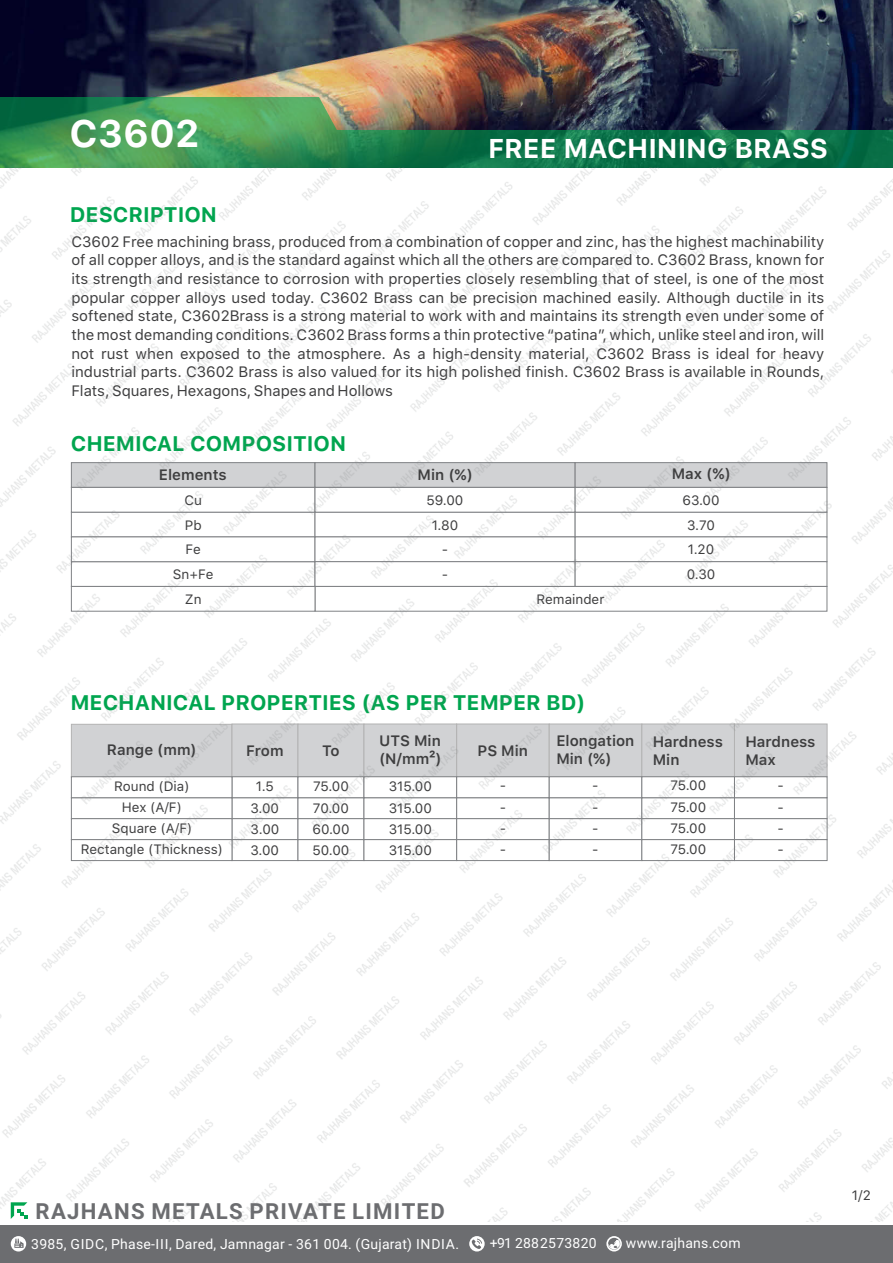
<style>
.page{position:relative;width:893px;height:1263px;background:#fff}
.page>*{position:absolute;margin:0;border:0;box-sizing:border-box;transform-origin:0 0}
.t1{font:700 38.1px "SF Pro Text";color:#fff}
.t2{font:700 27px "SF Pro Text";color:#fff}
.t3{font:700 22.2px "Roboto";letter-spacing:.055em;color:#6c6d70}
.t4{font:700 21px "SF Pro Text";color:#00a54f}
.t5{font:15px/18.6px "SF Pro Text";color:#3e3e3f;text-align:justify}
.t6{font:600 15px/17.9px "SF Pro Text";color:#3e3e3f}
.t7{font:13.95px "Roboto";letter-spacing:.02em;color:#fff}
.t8{font:13.5px/21.3px "SF Pro Text";color:#3e3e3f;text-align:justify}
</style>
<div class="page">
<img style="left:0;top:0;width:893px;height:97px">
<img style="left:0;top:97px;width:893px;height:71px">
<div style="left:0;top:1225px;width:893px;height:38px;background:#6c6d70"></div>
<svg style="left:606px;top:1236px;width:16px;height:15px"></svg>
<svg style="left:608px;top:1238px;width:12px;height:12px"></svg>
<svg style="left:469px;top:1236px;width:16px;height:15px"></svg>
<svg style="left:472px;top:1238px;width:10px;height:11px"></svg>
<div style="left:11px;top:1236px;width:15px;height:15px;background:#fff;border-radius:50%"></div>
<svg style="left:14px;top:1239px;width:10px;height:9px"></svg>
<img style="left:0;top:168px;width:893px;height:1053px">
<h1 class="t1" style="left:70px;top:111px;width:132px">C3602</h1>
<h3 class="t4" style="left:70px;top:202px;width:149px">DESCRIPTION</h3>
<h2 class="t2" style="left:488px;top:133px;width:342px">FREE MACHINING BRASS</h2>
<p class="t5" style="left:71px;top:232px;width:755px">C3602 Free machining brass, produced from a combination of copper and zinc, has the highest machinability of all copper alloys, and is the standard against which all the others are compared to. C3602 Brass, known for its strength and resistance to corrosion with properties closely resembling that of steel, is one of the most popular copper alloys used today. C3602 Brass can be precision machined easily. Although ductile in its softened state, C3602Brass is a strong material to work with and maintains its strength even under some of the most demanding conditions. C3602 Brass forms a thin protective “patina”, which, unlike steel and iron, will not rust when exposed to the atmosphere. As a high-density material, C3602 Brass is ideal for heavy industrial parts. C3602 Brass is also valued for its high polished finish. C3602 Brass is available in Rounds, Flats, Squares, Hexagons, Shapes and Hollows</p>
<h3 class="t4" style="left:71px;top:431px;width:277px">CHEMICAL COMPOSITION</h3>
<p class="t6" style="left:159px;top:466px;width:69px">Elements</p>
<p class="t6" style="left:418px;top:465px;width:57px">Min (%)</p>
<p class="t6" style="left:672px;top:465px;width:61px">Max (%)</p>
<p class="t8" style="left:173px;top:488px;width:42px;line-height:24.8px;text-align:center">Cu<br>Pb<br>Fe<br>Sn+Fe<br>Zn</p>
<p class="t8" style="left:427px;top:488px;width:38px;line-height:24.8px;text-align:center">59.00<br>1.80<br>-<br>-</p>
<p class="t8" style="left:682px;top:488px;width:39px;line-height:24.8px;text-align:center">63.00<br>3.70<br>1.20<br>0.30</p>
<p class="t8" style="left:537px;top:588px;width:69px">Remainder</p>
<h3 class="t4" style="left:70px;top:690px;width:516px">MECHANICAL PROPERTIES (AS PER TEMPER BD)</h3>
<p class="t6" style="left:246px;top:741px;width:39px">From</p>
<p class="t6" style="left:322px;top:741px;width:19px">To</p>
<p class="t6" style="left:379px;top:732px;width:64px">UTS Min (N/mm²)</p>
<p class="t6" style="left:477px;top:742px;width:52px">PS Min</p>
<p class="t6" style="left:556px;top:732px;width:80px">Elongation<br>Min (%)</p>
<p class="t6" style="left:745px;top:733px;width:72px">Hardness<br>Max</p>
<p class="t6" style="left:653px;top:733px;width:72px">Hardness<br>Min</p>
<p class="t6" style="left:107px;top:740px;width:91px">Range (mm)</p>
<p class="t8" style="left:114px;top:776px;width:77px">Round (Dia)</p>
<p class="t8" style="left:81px;top:797px;width:144px;line-height:20.9px;text-align:center">Hex (A/F)<br>Square (A/F)<br>Rectangle (Thickness)</p>
<p class="t8" style="left:250px;top:776px;width:30px;text-align:center">1.5<br>3.00<br>3.00<br>3.00</p>
<p class="t8" style="left:312px;top:776px;width:39px">75.00<br>70.00<br>60.00<br>50.00</p>
<p class="t8" style="left:389px;top:776px;width:45px">315.00<br>315.00<br>315.00<br>315.00</p>
<p class="t8" style="left:670px;top:775px;width:37px">75.00<br>75.00<br>75.00<br>75.00</p>
<p class="t8" style="left:500px;top:775px;width:8px">- - - -</p>
<p class="t8" style="left:777px;top:775px;width:8px">- - - -</p>
<p class="t8" style="left:592px;top:775px;width:8px">- - - -</p>
<h3 class="t3" style="left:36px;top:1195px;width:411px">RAJHANS METALS PRIVATE LIMITED</h3>
<p class="t7" style="left:31px;top:1234px;width:429px">3985, GIDC, Phase-III, Dared, Jamnagar - 361 004. (Gujarat) INDIA.</p>
<p class="t7" style="left:490px;top:1234px;width:108px">+91 288 2573820</p>
<p class="t7" style="left:626px;top:1234px;width:116px">www.rajhans.com</p>
<p class="t8" style="left:852px;top:1184px;width:20px">1/2</p>
</div>
